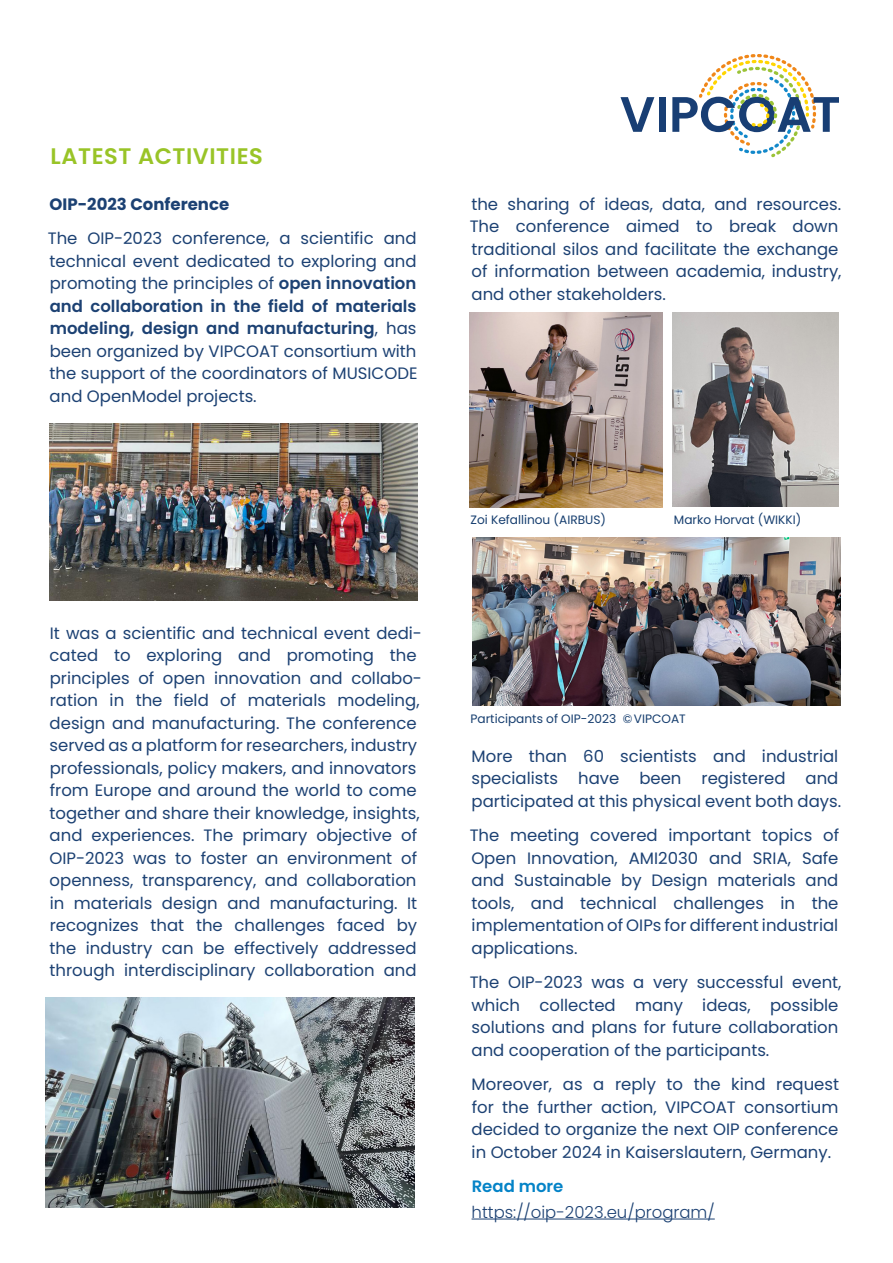
<style>
.page{position:relative;width:893px;height:1263px;background:#fff}
.page>*{position:absolute;margin:0;border:0;box-sizing:border-box;transform-origin:0 0}
.t1{font:600 22.5px "Poppins";letter-spacing:.025em;color:#99c427}
.t2{font:16.5px/22.5px "Poppins";color:#1c4173}
.t3{font:300 16.5px "Poppins";color:#1c4173}
.t4{font:700 16.5px "Poppins";color:#1c4173}
.t5{font:600 16.5px "Poppins";color:#0483c7}
.t6{font:12.15px "Poppins";color:#163e6f}
.s1{font-weight:600}
</style>
<div class="page">
<svg style="left:620px;top:97px;width:34px;height:35px"></svg>
<div style="left:659px;top:97px;width:6px;height:35px;background:#183e74"></div>
<svg style="left:672px;top:54px;width:167px;height:103px"></svg>
<hr style="left:472px;top:1218px;width:243px;height:1px;background:#1c4173">
<img style="left:46px;top:998px;width:368px;height:209px">
<img style="left:50px;top:423px;width:368px;height:177px">
<img style="left:472px;top:538px;width:368px;height:168px">
<img style="left:672px;top:312px;width:167px;height:195px">
<img style="left:469px;top:313px;width:193px;height:194px">
<h1 class="t1" style="left:51px;top:143px;width:214px">LATEST ACTIVITIES</h1>
<p class="t4" style="left:50px;top:194px;width:181px">OIP-2023 Conference</p>
<p class="t2" style="left:48px;top:227px;width:371px;text-align:justify">The OIP-2023 conference, a scientific and technical event dedicated to exploring and promoting the principles of <span class="s1">open innovation and collaboration in the field of materials modeling, design and manufacturing</span>, has been organized by VIPCOAT consortium with the support of the coordinators of MUSICODE and OpenModel projects.</p>
<p class="t2" style="left:49px;top:622px;width:374px">It was a scientific and technical event dedi&shy;cated to exploring and promoting the principles of open innovation and collabo&shy;ration in the field of materials modeling, design and manufacturing. The conference served as a platform for researchers, industry professionals, policy makers, and innovators from Europe and around the world to come together and share their knowledge, insights, and experiences. The primary objective of OIP-2023 was to foster an environment of openness, transparency, and collaboration in materials design and manufacturing. It recognizes that the challenges faced by the industry can be effectively addressed through interdisciplinary collaboration and</p>
<p class="t2" style="left:470px;top:193px;width:373px">the sharing of ideas, data, and resources.<br>The conference aimed to break down traditional silos and facilitate the exchange of information between academia, industry, and other stakeholders.</p>
<p class="t6" style="left:470px;top:513px;width:137px">Zoi Kefallinou (AIRBUS)</p>
<p class="t6" style="left:674px;top:513px;width:129px">Marko Horvat (WIKKI)</p>
<p class="t6" style="left:470px;top:712px;width:217px">Participants of OIP-2023 © VIPCOAT</p>
<p class="t2" style="left:471px;top:745px;width:371px">More than 60 scientists and industrial specialists have been registered and participated at this physical event both days.</p>
<p class="t2" style="left:470px;top:824px;width:371px;text-align:justify">The meeting covered important topics of Open Innovation, AMI2030 and SRIA, Safe and Sustainable by Design materials and tools, and technical challenges in the implementation of OIPs for different industrial applications.</p>
<p class="t2" style="left:470px;top:971px;width:373px">The OIP-2023 was a very successful event, which collected many ideas, possible solutions and plans for future collaboration and cooperation of the participants.</p>
<p class="t2" style="left:472px;top:1073px;width:369px;text-align:justify">Moreover, as a reply to the kind request for the further action, VIPCOAT consortium decided to organize the next OIP conference in October 2024 in Kaiserslautern, Germany.</p>
<p class="t5" style="left:472px;top:1177px;width:93px">Read more</p>
<p class="t3" style="left:472px;top:1202px;width:245px">https://oip-2023.eu/program/</p>
</div>
